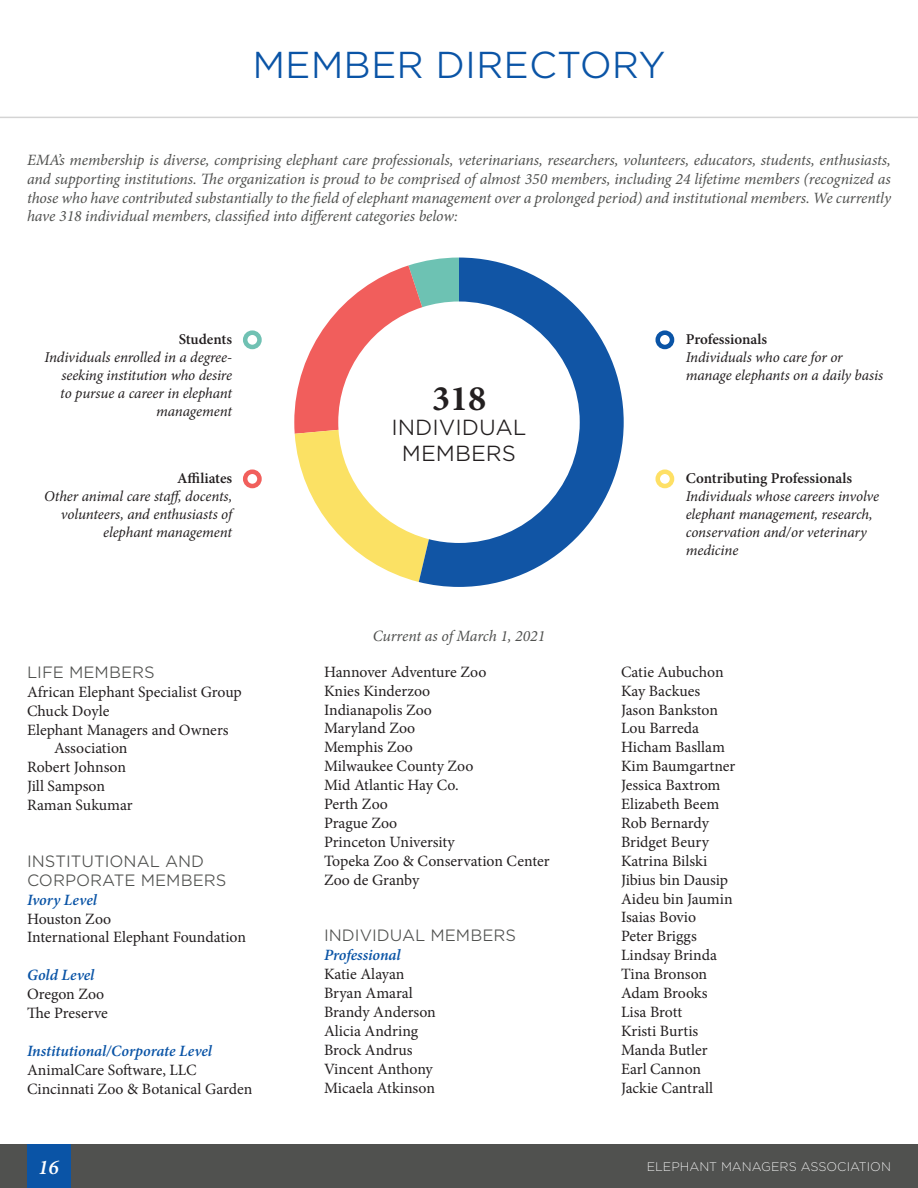
<style>
.page{position:relative;width:918px;height:1188px;background:#fff}
.page>*{position:absolute;margin:0;border:0;box-sizing:border-box;transform-origin:0 0}
.t1{font:300 36px "Gotham S Sm";color:#0a54a6}
.t2{font:700 36px "Minion Pro";color:#231f20}
.t3{font:300 21px "Gotham S Sm";color:#231f20}
.t4{font:italic 600 21px "Minion Pro";color:#fff}
.t5{font:15.75px/18.9px "Minion Pro";color:#231f20}
.t6{font:italic 15.75px/18.9px "Minion Pro";letter-spacing:-.01em;color:#50514f;text-align:justify}
.t7{font:300 15.75px/18.9px "Gotham S Sm";color:#50514f}
.t8{font:italic 600 15.75px "Minion Pro";letter-spacing:-.005em;color:#0a54a6}
.t9{font:italic 15px/18px "Minion Pro";letter-spacing:-.005em;color:#231f20}
.t10{font:600 15px "Minion Pro";letter-spacing:-.005em;color:#231f20}
.t11{font:200 12px "Gotham S Sm";color:#fff}
</style>
<div class="page">
<div style="left:0;top:1145px;width:918px;height:43px;background:#50514f"></div>
<div style="left:27px;top:1145px;width:43px;height:43px;background:#0a54a6"></div>
<hr style="left:0;top:117px;width:918px;height:1px;background:#d4d4d4">
<svg style="left:294px;top:262px;width:125px;height:320px"></svg>
<svg style="left:419px;top:258px;width:205px;height:329px"></svg>
<div style="left:656px;top:330px;width:18px;height:19px;border:4px solid #0a54a6;border-radius:50%"></div>
<div style="left:656px;top:469px;width:18px;height:19px;border:4px solid #fee065;border-radius:50%"></div>
<div style="left:243px;top:469px;width:19px;height:19px;border:4px solid #f15f5c;border-radius:50%"></div>
<div style="left:243px;top:330px;width:19px;height:19px;border:4px solid #70c1b3;border-radius:50%"></div>
<p class="t1" style="left:252px;top:41px;width:415px">MEMBER DIRECTORY</p>
<p class="t6" style="left:27px;top:150px;width:866px">EMA’s membership is diverse, comprising elephant care professionals, veterinarians, researchers, volunteers, educators, students, enthusiasts, and supporting institutions. The organization is proud to be comprised of almost 350 members, including 24 lifetime members (recognized as those who have contributed substantially to the field of elephant management over a prolonged period) and institutional members. We currently have 318 individual members, classified into different categories below:</p>
<p class="t10" style="left:179px;top:329px;width:55px">Students</p>
<p class="t9" style="left:45px;top:349px;width:189px;text-align:right">Individuals enrolled in a degree&shy;seeking institution who desire<br>to pursue a career in elephant management</p>
<p class="t10" style="left:177px;top:468px;width:57px">Affiliates</p>
<p class="t9" style="left:44px;top:488px;width:189px;text-align:right">Other animal care staff, docents, volunteers, and enthusiasts of elephant management</p>
<p class="t7" style="left:27px;top:662px;width:129px">LIFE MEMBERS</p>
<p class="t5" style="left:27px;top:682px;width:216px">African Elephant Specialist Group</p>
<p class="t5" style="left:27px;top:701px;width:84px">Chuck Doyle</p>
<p class="t5" style="left:54px;top:720px;width:176px;text-indent:-27px">Elephant Managers and Owners<br>Association</p>
<p class="t5" style="left:27px;top:758px;width:101px">Robert Johnson</p>
<p class="t5" style="left:27px;top:777px;width:80px">Jill Sampson</p>
<p class="t5" style="left:27px;top:796px;width:107px">Raman Sukumar</p>
<p class="t7" style="left:27px;top:851px;width:201px">INSTITUTIONAL AND<br>CORPORATE MEMBERS</p>
<p class="t8" style="left:27px;top:889px;width:71px">Ivory Level</p>
<p class="t5" style="left:27px;top:909px;width:86px">Houston Zoo</p>
<p class="t5" style="left:27px;top:928px;width:221px">International Elephant Foundation</p>
<p class="t8" style="left:27px;top:964px;width:69px">Gold Level</p>
<p class="t5" style="left:27px;top:985px;width:79px">Oregon Zoo</p>
<p class="t5" style="left:27px;top:1004px;width:82px">The Preserve</p>
<p class="t8" style="left:27px;top:1040px;width:187px">Institutional/Corporate Level</p>
<p class="t5" style="left:27px;top:1060px;width:171px">AnimalCare Software, LLC</p>
<p class="t5" style="left:27px;top:1079px;width:227px">Cincinnati Zoo &amp; Botanical Garden</p>
<p class="t2" style="left:432px;top:373px;width:55px">318</p>
<p class="t3" style="left:391px;top:414px;width:137px">INDIVIDUAL</p>
<p class="t3" style="left:402px;top:439px;width:116px">MEMBERS</p>
<p class="t6" style="left:373px;top:626px;width:174px">Current as of March 1, 2021</p>
<p class="t5" style="left:324px;top:662px;width:164px">Hannover Adventure Zoo</p>
<p class="t5" style="left:324px;top:681px;width:108px">Knies Kinderzoo</p>
<p class="t5" style="left:324px;top:700px;width:109px">Indianapolis Zoo</p>
<p class="t5" style="left:324px;top:719px;width:93px">Maryland Zoo</p>
<p class="t5" style="left:324px;top:738px;width:90px">Memphis Zoo</p>
<p class="t5" style="left:324px;top:757px;width:151px">Milwaukee County Zoo</p>
<p class="t5" style="left:324px;top:776px;width:136px">Mid Atlantic Hay Co.</p>
<p class="t5" style="left:324px;top:795px;width:65px">Perth Zoo</p>
<p class="t5" style="left:324px;top:814px;width:75px">Prague Zoo</p>
<p class="t5" style="left:324px;top:832px;width:132px">Princeton University</p>
<p class="t5" style="left:324px;top:851px;width:227px">Topeka Zoo &amp; Conservation Center</p>
<p class="t5" style="left:324px;top:870px;width:97px">Zoo de Granby</p>
<p class="t7" style="left:324px;top:926px;width:194px">INDIVIDUAL MEMBERS</p>
<p class="t8" style="left:324px;top:944px;width:78px">Professional</p>
<p class="t5" style="left:324px;top:965px;width:82px">Katie Alayan</p>
<p class="t5" style="left:324px;top:984px;width:90px">Bryan Amaral</p>
<p class="t5" style="left:324px;top:1003px;width:113px">Brandy Anderson</p>
<p class="t5" style="left:324px;top:1021px;width:96px">Alicia Andring</p>
<p class="t5" style="left:324px;top:1040px;width:90px">Brock Andrus</p>
<p class="t5" style="left:324px;top:1059px;width:110px">Vincent Anthony</p>
<p class="t5" style="left:324px;top:1078px;width:113px">Micaela Atkinson</p>
<p class="t10" style="left:686px;top:329px;width:83px">Professionals</p>
<p class="t9" style="left:686px;top:349px;width:199px">Individuals who care for or manage elephants on a daily basis</p>
<p class="t10" style="left:686px;top:468px;width:168px">Contributing Professionals</p>
<p class="t9" style="left:686px;top:488px;width:195px">Individuals whose careers involve elephant management, research, conservation and/or veterinary medicine</p>
<p class="t5" style="left:621px;top:662px;width:104px">Catie Aubuchon</p>
<p class="t5" style="left:621px;top:681px;width:81px">Kay Backues</p>
<p class="t5" style="left:621px;top:700px;width:99px">Jason Bankston</p>
<p class="t5" style="left:621px;top:719px;width:80px">Lou Barreda</p>
<p class="t5" style="left:621px;top:738px;width:105px">Hicham Basllam</p>
<p class="t5" style="left:621px;top:757px;width:116px">Kim Baumgartner</p>
<p class="t5" style="left:621px;top:776px;width:101px">Jessica Baxtrom</p>
<p class="t5" style="left:621px;top:795px;width:100px">Elizabeth Beem</p>
<p class="t5" style="left:621px;top:814px;width:89px">Rob Bernardy</p>
<p class="t5" style="left:621px;top:832px;width:90px">Bridget Beury</p>
<p class="t5" style="left:621px;top:851px;width:88px">Katrina Bilski</p>
<p class="t5" style="left:621px;top:870px;width:109px">Jibius bin Dausip</p>
<p class="t5" style="left:621px;top:889px;width:113px">Aideu bin Jaumin</p>
<p class="t5" style="left:621px;top:908px;width:77px">Isaias Bovio</p>
<p class="t5" style="left:621px;top:927px;width:77px">Peter Briggs</p>
<p class="t5" style="left:621px;top:946px;width:98px">Lindsay Brinda</p>
<p class="t5" style="left:621px;top:965px;width:88px">Tina Bronson</p>
<p class="t5" style="left:621px;top:984px;width:88px">Adam Brooks</p>
<p class="t5" style="left:621px;top:1003px;width:63px">Lisa Brott</p>
<p class="t5" style="left:621px;top:1021px;width:79px">Kristi Burtis</p>
<p class="t5" style="left:621px;top:1040px;width:88px">Manda Butler</p>
<p class="t5" style="left:621px;top:1059px;width:82px">Earl Cannon</p>
<p class="t5" style="left:621px;top:1078px;width:94px">Jackie Cantrall</p>
<p class="t4" style="left:38px;top:1153px;width:22px">16</p>
<p class="t11" style="left:647px;top:1159px;width:246px">ELEPHANT MANAGERS ASSOCIATION</p>
</div>
